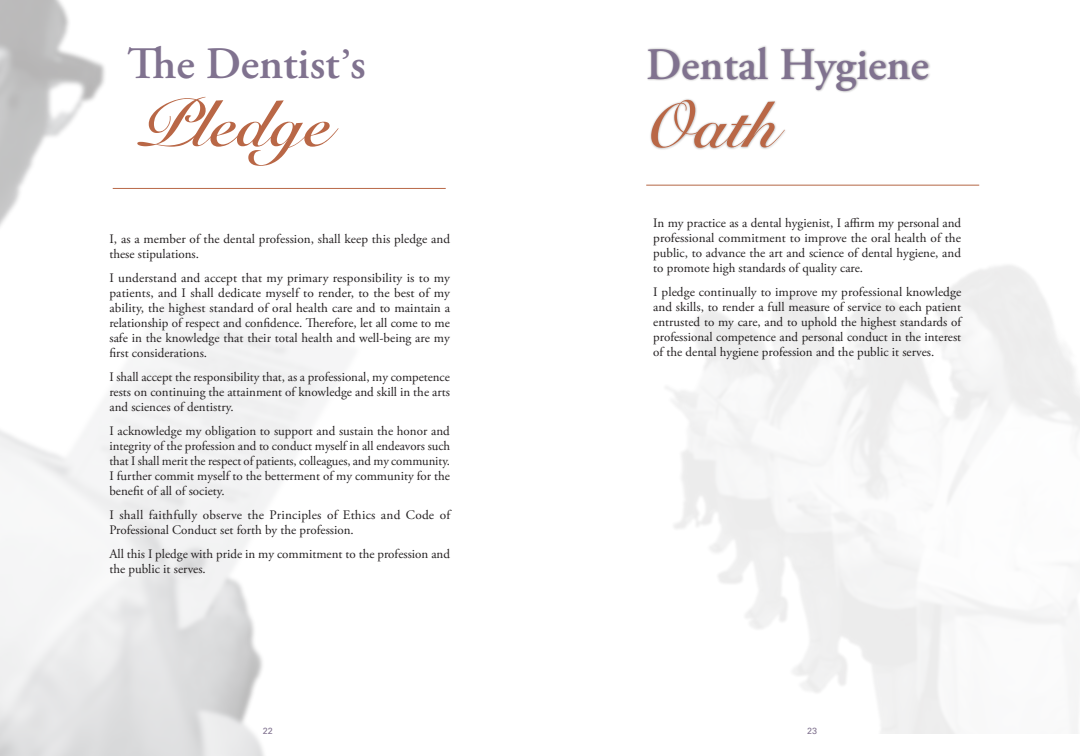
<style>
.page{position:relative;width:1080px;height:756px;background:#fff}
.page>*{position:absolute;margin:0;border:0;box-sizing:border-box;transform-origin:0 0}
.t1{font:700 65px "Snell Roundhand";color:#b96746}
.t2{font:600 45px "Adobe Garamond Pro";letter-spacing:-.01em;color:#80728f}
.t3{font:13px/15px "Adobe Garamond Pro";color:#231f20;text-align:justify}
.t4{font:9px "Univers LT Std";color:#80728f}
</style>
<div class="page">
<img style="left:0;top:0;width:445px;height:756px">
<hr style="left:113px;top:188px;width:333px;height:1px;background:#b96746">
<div style="left:647px;top:45px;width:284px;height:106px;background:#231f20;opacity:.4"></div>
<hr style="left:646px;top:185px;width:333px;height:1px;background:#b56645">
<p class="t2" style="left:127px;top:37px;width:240px">The Dentist,s</p>
<p class="t1" style="left:141px;top:68px;width:192px">Pledge</p>
<p class="t3" style="left:109px;top:232px;width:342px">I, as a member of the dental profession, shall keep this pledge and these stipulations.</p>
<p class="t3" style="left:109px;top:271px;width:342px">I understand and accept that my primary responsibility is to my patients, and I shall dedicate myself to render, to the best of my ability, the highest standard of oral health care and to maintain a relationship of respect and confidence. Therefore, let all come to me safe in the knowledge that their total health and well-being are my first considerations.</p>
<p class="t3" style="left:109px;top:370px;width:342px">I shall accept the responsibility that, as a professional, my competence rests on continuing the attainment of knowledge and skill in the arts and sciences of dentistry.</p>
<p class="t3" style="left:109px;top:424px;width:342px">I acknowledge my obligation to support and sustain the honor and integrity of the profession and to conduct myself in all endeavors such that I shall merit the respect of patients, colleagues, and my community.<br>I further commit myself to the betterment of my community for the benefit of all of society.</p>
<p class="t3" style="left:109px;top:508px;width:342px">I shall faithfully observe the Principles of Ethics and Code of<br>Professional Conduct set forth by the profession.</p>
<p class="t3" style="left:109px;top:547px;width:342px">All this I pledge with pride in my commitment to the profession and the public it serves.</p>
<p class="t2" style="left:646px;top:39px;width:284px">Dental Hygiene</p>
<p class="t1" style="left:646px;top:69px;width:133px">Oath</p>
<p class="t3" style="left:653px;top:216px;width:310px">In my practice as a dental hygienist, I affirm my personal and professional commitment to improve the oral health of the public, to advance the art and science of dental hygiene, and to promote high standards of quality care.</p>
<p class="t3" style="left:653px;top:285px;width:310px">I pledge continually to improve my professional knowledge and skills, to render a full measure of service to each patient entrusted to my care, and to uphold the highest standards of professional competence and personal conduct in the interest of the dental hygiene profession and the public it serves.</p>
<p class="t4" style="left:263px;top:726px;width:12px">22</p>
<p class="t4" style="left:807px;top:725px;width:12px">23</p>
</div>
